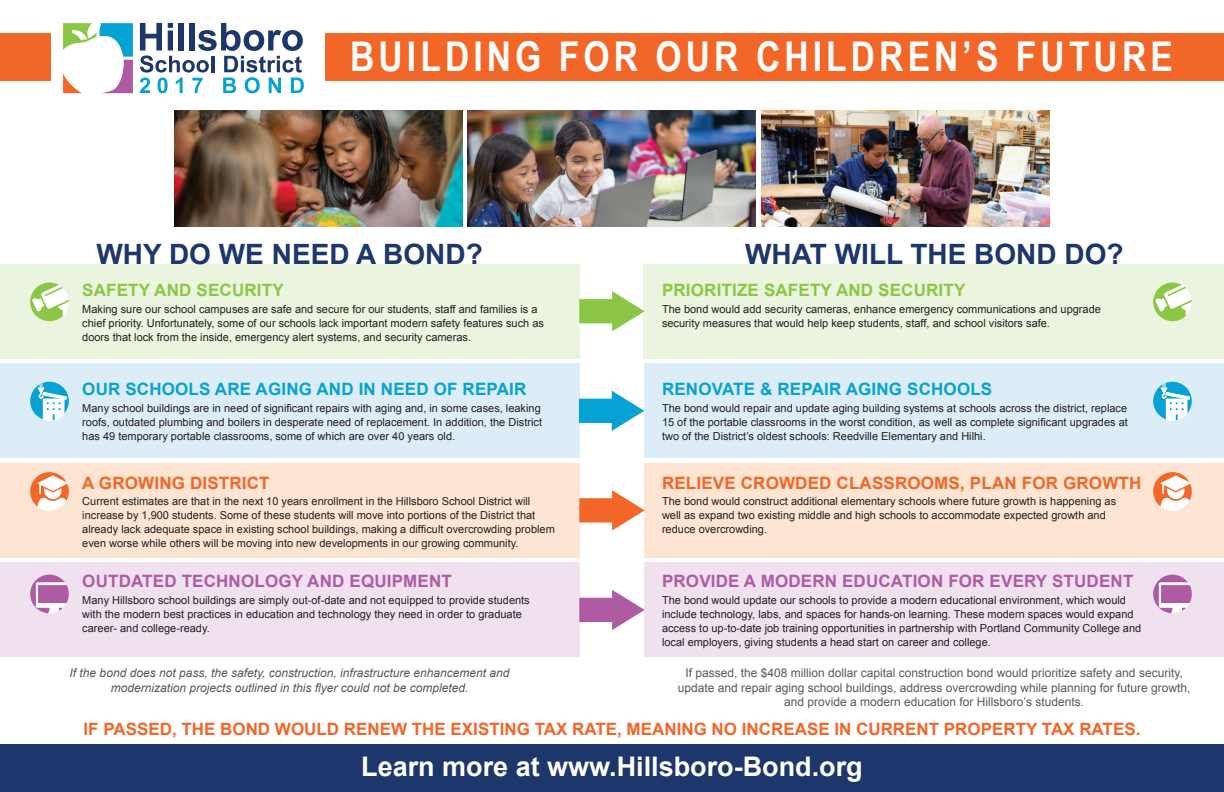
<style>
.page{position:relative;width:1224px;height:792px;background:#fff}
.page>*{position:absolute;margin:0;border:0;box-sizing:border-box;transform-origin:0 0}
.t1{font:700 41px "Arial Narrow";letter-spacing:.1em;color:#fff}
.t2{font:700 28px "Arial";color:#1d366c}
.t3{font:700 27px "Arial";color:#fff}
.t4{font:700 17px "Arial";color:#f26627}
.t5{font:700 17px "Arial";letter-spacing:.01em;color:#af5ba4}
.t6{font:700 17px "Arial";letter-spacing:.01em;color:#06a2d4}
.t7{font:700 17px "Arial";letter-spacing:.01em;color:#8bc644}
.t8{font:12px/14.4px "Arial";color:#57585a;text-align:center}
.t9{font:italic 12px/14.4px "Arial";color:#57585a;text-align:center}
.t10{font:11px/14px "Arial";color:#231f20}
</style>
<div class="page">
<div style="left:644px;top:463px;width:580px;height:95px;background:#fee5d3"></div>
<div style="left:644px;top:364px;width:580px;height:94px;background:#dcedf7"></div>
<div style="left:644px;top:563px;width:580px;height:94px;background:#efe2ee"></div>
<div style="left:643px;top:264px;width:581px;height:94px;background:#ebf4df"></div>
<div style="left:0;top:745px;width:1224px;height:47px;background:#1d366c"></div>
<div style="left:0;top:264px;width:579px;height:94px;background:#ebf4df"></div>
<div style="left:0;top:463px;width:579px;height:95px;background:#fee5d3"></div>
<div style="left:0;top:364px;width:579px;height:94px;background:#dcedf7"></div>
<div style="left:0;top:563px;width:579px;height:94px;background:#efe2ee"></div>
<div style="left:325px;top:33px;width:899px;height:47px;background:#f26627"></div>
<svg style="left:30px;top:283px;width:39px;height:38px"></svg>
<svg style="left:30px;top:382px;width:39px;height:39px"></svg>
<svg style="left:30px;top:472px;width:39px;height:39px"></svg>
<svg style="left:30px;top:575px;width:39px;height:38px"></svg>
<img style="left:761px;top:110px;width:288px;height:117px">
<img style="left:175px;top:110px;width:288px;height:117px">
<svg style="left:63px;top:23px;width:70px;height:70px"></svg>
<svg style="left:140px;top:23px;width:164px;height:70px"></svg>
<div style="left:0;top:33px;width:51px;height:47px;background:#f26627"></div>
<img style="left:468px;top:110px;width:288px;height:117px">
<svg style="left:579px;top:291px;width:66px;height:40px"></svg>
<svg style="left:579px;top:391px;width:65px;height:40px"></svg>
<svg style="left:579px;top:490px;width:66px;height:41px"></svg>
<svg style="left:579px;top:590px;width:66px;height:40px"></svg>
<svg style="left:1153px;top:283px;width:39px;height:38px"></svg>
<svg style="left:1153px;top:382px;width:39px;height:39px"></svg>
<svg style="left:1153px;top:472px;width:39px;height:39px"></svg>
<svg style="left:1153px;top:575px;width:39px;height:38px"></svg>
<h1 class="t1" style="left:350px;top:25px;width:824px">BUILDING FOR OUR CHILDREN’S FUTURE</h1>
<h2 class="t2" style="left:97px;top:235px;width:388px">WHY DO WE NEED A BOND?</h2>
<h3 class="t7" style="left:82px;top:279px;width:203px">SAFETY AND SECURITY</h3>
<p class="t10" style="left:82px;top:302px;width:463px">Making sure our school campuses are safe and secure for our students, staff and families is a chief priority. Unfortunately, some of our schools lack important modern safety features such as doors that lock from the inside, emergency alert systems, and security cameras.</p>
<h3 class="t6" style="left:82px;top:378px;width:446px">OUR SCHOOLS ARE AGING AND IN NEED OF REPAIR</h3>
<p class="t10" style="left:82px;top:401px;width:461px;text-align:justify">Many school buildings are in need of significant repairs with aging and, in some cases, leaking roofs, outdated plumbing and boilers in desperate need of replacement. In addition, the District has 49 temporary portable classrooms, some of which are over 40 years old.</p>
<h3 class="t4" style="left:82px;top:472px;width:189px">A GROWING DISTRICT</h3>
<p class="t10" style="left:82px;top:495px;width:474px">Current estimates are that in the next 10 years enrollment in the Hillsboro School District will increase by 1,900 students. Some of these students will move into portions of the District that already lack adequate space in existing school buildings, making a difficult overcrowding problem even worse while others will be moving into new developments in our growing community.</p>
<h3 class="t5" style="left:82px;top:569px;width:371px">OUTDATED TECHNOLOGY AND EQUIPMENT</h3>
<p class="t10" style="left:82px;top:593px;width:449px">Many Hillsboro school buildings are simply out-of-date and not equipped to provide students with the modern best practices in education and technology they need in order to graduate career- and college-ready.</p>
<p class="t9" style="left:70px;top:666px;width:442px">If the bond does not pass, the safety, construction, infrastructure enhancement and modernization projects outlined in this flyer could not be completed.</p>
<h2 class="t2" style="left:745px;top:235px;width:380px">WHAT WILL THE BOND DO?</h2>
<h3 class="t7" style="left:662px;top:279px;width:305px">PRIORITIZE SAFETY AND SECURITY</h3>
<p class="t10" style="left:662px;top:302px;width:440px">The bond would add security cameras, enhance emergency communications and upgrade security measures that would help keep students, staff, and school visitors safe.</p>
<h3 class="t6" style="left:662px;top:378px;width:332px">RENOVATE &amp; REPAIR AGING SCHOOLS</h3>
<p class="t10" style="left:662px;top:401px;width:467px;text-align:justify">The bond would repair and update aging building systems at schools across the district, replace 15 of the portable classrooms in the worst condition, as well as complete significant upgrades at two of the District’s oldest schools: Reedville Elementary and Hilhi.</p>
<h3 class="t4" style="left:662px;top:472px;width:481px">RELIEVE CROWDED CLASSROOMS, PLAN FOR GROWTH</h3>
<p class="t10" style="left:662px;top:495px;width:456px">The bond would construct additional elementary schools where future growth is happening as well as expand two existing middle and high schools to accommodate expected growth and reduce overcrowding.</p>
<h3 class="t5" style="left:662px;top:569px;width:473px">PROVIDE A MODERN EDUCATION FOR EVERY STUDENT</h3>
<p class="t10" style="left:662px;top:593px;width:481px">The bond would update our schools to provide a modern educational environment, which would include technology, labs, and spaces for hands-on learning. These modern spaces would expand access to up-to-date job training opportunities in partnership with Portland Community College and local employers, giving students a head start on career and college.</p>
<p class="t8" style="left:678px;top:666px;width:514px">If passed, the $408 million dollar capital construction bond would prioritize safety and security, update and repair aging school buildings, address overcrowding while planning for future growth, and provide a modern education for Hillsboro’s students.</p>
<h3 class="t4" style="left:84px;top:717px;width:1058px">IF PASSED, THE BOND WOULD RENEW THE EXISTING TAX RATE, MEANING NO INCREASE IN CURRENT PROPERTY TAX RATES.</h3>
<h3 class="t3" style="left:361px;top:748px;width:503px">Learn more at www.Hillsboro-Bond.org</h3>
</div>
